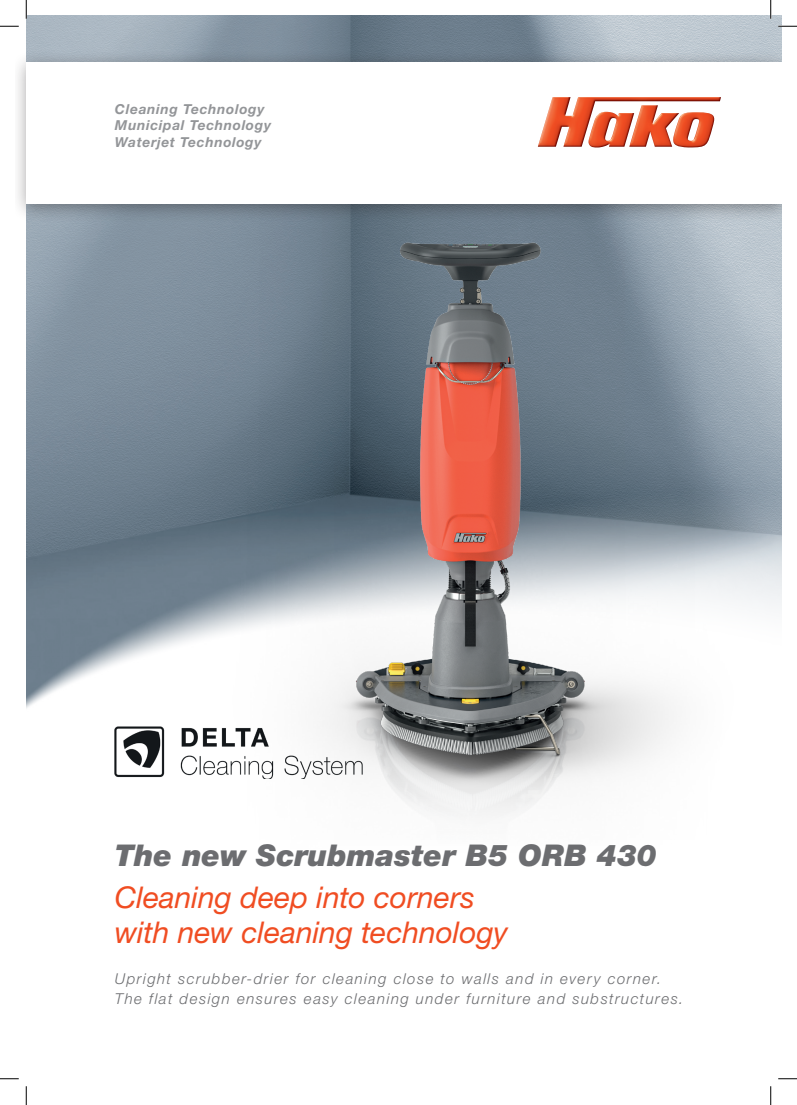
<style>
.page{position:relative;width:797px;height:1105px;background:#fff}
.page>*{position:absolute;margin:0;border:0;box-sizing:border-box;transform-origin:0 0}
.t1{font:italic 30px/35px "Helvetica Neue LT Std";color:#f04d22}
.t2{font:italic 900 30px "Helvetica Neue LT Std";color:#6c6d70}
.t3{font:italic 300 15px/20px "Helvetica Neue LT Std";letter-spacing:.1em;color:#6c6d70}
.t4{font:italic 700 13.75px/16.5px "Helvetica Neue LT Std";letter-spacing:.05em;color:#939598}
</style>
<div class="page">
<img style="left:26px;top:16px;width:755px;height:470px">
<img style="left:26px;top:486px;width:755px;height:289px">
<img style="left:115px;top:727px;width:26px;height:51px">
<img style="left:141px;top:223px;width:633px;height:593px">
<div style="left:16px;top:50px;width:765px;height:173px;background:#231f20;opacity:.4"></div>
<div style="left:26px;top:62px;width:755px;height:141px;background:#fff"></div>
<img style="left:538px;top:97px;width:183px;height:51px">
<svg style="left:0;top:25px;width:19px;height:2px"></svg>
<svg style="left:778px;top:25px;width:19px;height:2px"></svg>
<svg style="left:0;top:1078px;width:19px;height:1px"></svg>
<svg style="left:778px;top:1078px;width:19px;height:1px"></svg>
<svg style="left:25px;top:0;width:2px;height:19px"></svg>
<svg style="left:25px;top:1086px;width:2px;height:19px"></svg>
<svg style="left:770px;top:0;width:1px;height:19px"></svg>
<svg style="left:770px;top:1086px;width:1px;height:19px"></svg>
<p class="t4" style="left:115px;top:100px;width:158px">Cleaning Technology<br>Municipal Technology<br>Waterjet Technology</p>
<h1 class="t2" style="left:115px;top:837px;width:543px">The new Scrubmaster B5 ORB 430</h1>
<h1 class="t1" style="left:115px;top:880px;width:394px">Cleaning deep into corners with new cleaning technology</h1>
<p class="t3" style="left:115px;top:969px;width:570px">Upright scrubber-drier for cleaning close to walls and in every corner.<br>The flat design ensures easy cleaning under furniture and substructures.</p>
</div>
